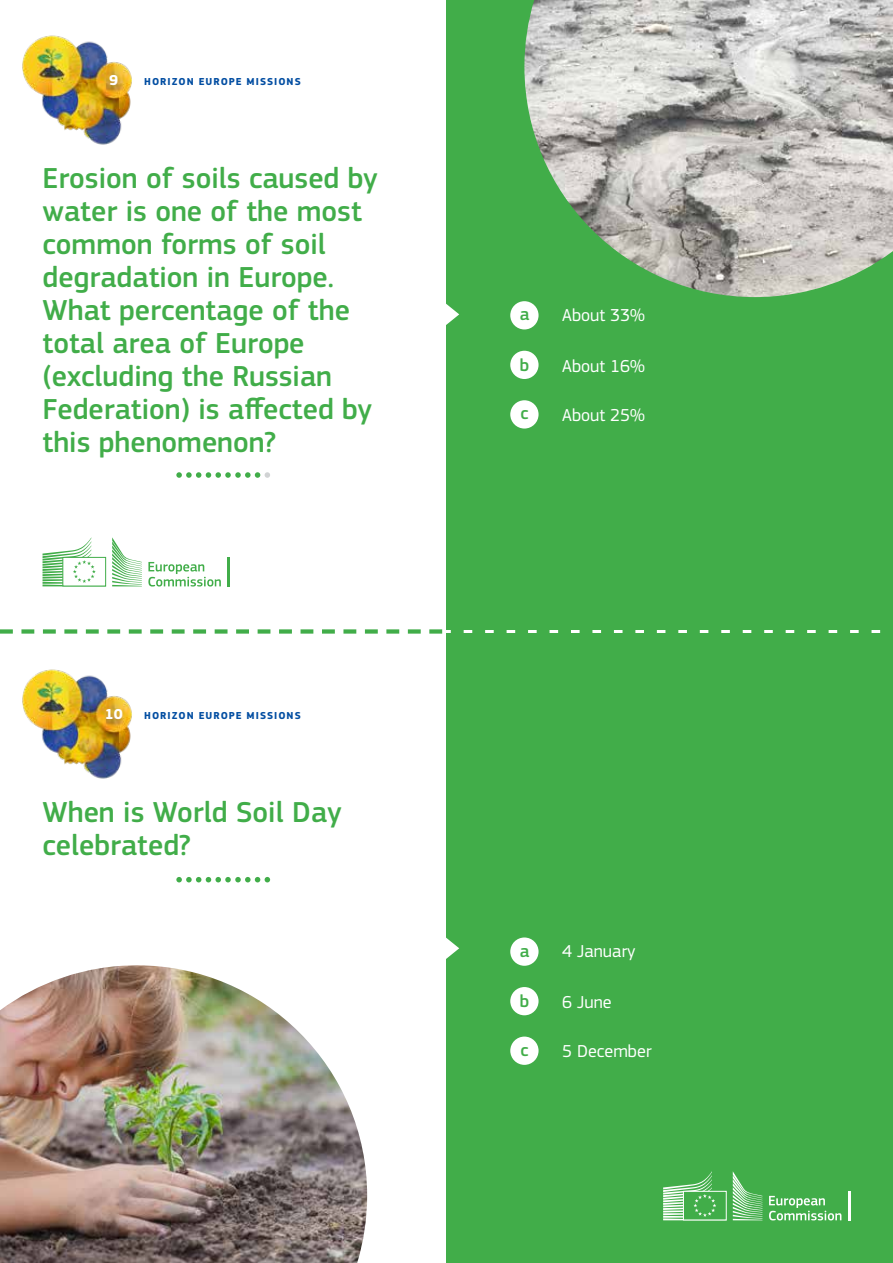
<style>
.page{position:relative;width:893px;height:1263px;background:#fff}
.page>*{position:absolute;margin:0;border:0;box-sizing:border-box;transform-origin:0 0}
.t1{font:500 30px/33px "EC Square Sans Pro";color:#41ad49}
.t2{font:18px "EC Square Sans Pro";color:#fff}
.t3{font:500 18px "EC Square Sans Pro";color:#41ad49}
.t4{font:700 15px "EC Square Sans Pro";color:#fff}
.t5{font:700 10.5px "EC Square Sans Pro";letter-spacing:.095em;color:#034ea2}
</style>
<div class="page">
<div style="left:446px;top:634px;width:447px;height:629px;background:#41ad49"></div>
<img style="left:0;top:965px;width:367px;height:298px">
<svg style="left:663px;top:1171px;width:99px;height:49px"></svg>
<svg style="left:769px;top:1196px;width:72px;height:24px"></svg>
<hr style="left:848px;top:1191px;width:2px;height:29px;background:#fff">
<svg style="left:446px;top:937px;width:13px;height:22px"></svg>
<img style="left:22px;top:669px;width:110px;height:110px">
<svg style="left:176px;top:877px;width:94px;height:5px"></svg>
<div style="left:510px;top:937px;width:29px;height:29px;background:#fff;border-radius:50%"></div>
<div style="left:510px;top:987px;width:29px;height:28px;background:#fff;border-radius:50%"></div>
<div style="left:510px;top:1036px;width:29px;height:29px;background:#fff;border-radius:50%"></div>
<div style="left:446px;top:0;width:447px;height:629px;background:#41ad49"></div>
<svg style="left:446px;top:303px;width:13px;height:22px"></svg>
<img style="left:22px;top:35px;width:110px;height:110px">
<img style="left:524px;top:0;width:369px;height:297px">
<svg style="left:176px;top:472px;width:94px;height:6px"></svg>
<div style="left:510px;top:301px;width:29px;height:28px;background:#fff;border-radius:50%"></div>
<div style="left:510px;top:351px;width:29px;height:28px;background:#fff;border-radius:50%"></div>
<div style="left:510px;top:400px;width:29px;height:29px;background:#fff;border-radius:50%"></div>
<svg style="left:43px;top:537px;width:99px;height:49px"></svg>
<svg style="left:148px;top:562px;width:73px;height:24px"></svg>
<hr style="left:227px;top:557px;width:3px;height:29px;background:#41ad49">
<svg style="left:0;top:629px;width:893px;height:5px"></svg>
<p class="t4" style="left:109px;top:71px;width:10px">9</p>
<p class="t5" style="left:144px;top:75px;width:158px">HORIZON EUROPE MISSIONS</p>
<p class="t1" style="left:43px;top:162px;width:337px">Erosion of soils caused by water is one of the most common forms of soil degradation in Europe.<br>What percentage of the total area of Europe (excluding the Russian<br>Federation) is affected by this phenomenon?</p>
<p class="t4" style="left:105px;top:705px;width:19px">10</p>
<p class="t5" style="left:144px;top:709px;width:158px">HORIZON EUROPE MISSIONS</p>
<p class="t1" style="left:43px;top:796px;width:301px">When is World Soil Day celebrated?</p>
<p class="t3" style="left:520px;top:304px;width:11px">a</p>
<p class="t3" style="left:520px;top:354px;width:11px">b</p>
<p class="t3" style="left:520px;top:403px;width:10px">c</p>
<p class="t2" style="left:562px;top:304px;width:84px">About 33%</p>
<p class="t2" style="left:562px;top:355px;width:84px">About 16%</p>
<p class="t2" style="left:562px;top:404px;width:84px">About 25%</p>
<p class="t3" style="left:520px;top:940px;width:11px">a</p>
<p class="t3" style="left:520px;top:991px;width:11px">b</p>
<p class="t3" style="left:520px;top:1039px;width:10px">c</p>
<p class="t2" style="left:562px;top:941px;width:75px">4 January</p>
<p class="t2" style="left:562px;top:991px;width:51px">6 June</p>
<p class="t2" style="left:562px;top:1041px;width:91px">5 December</p>
</div>
